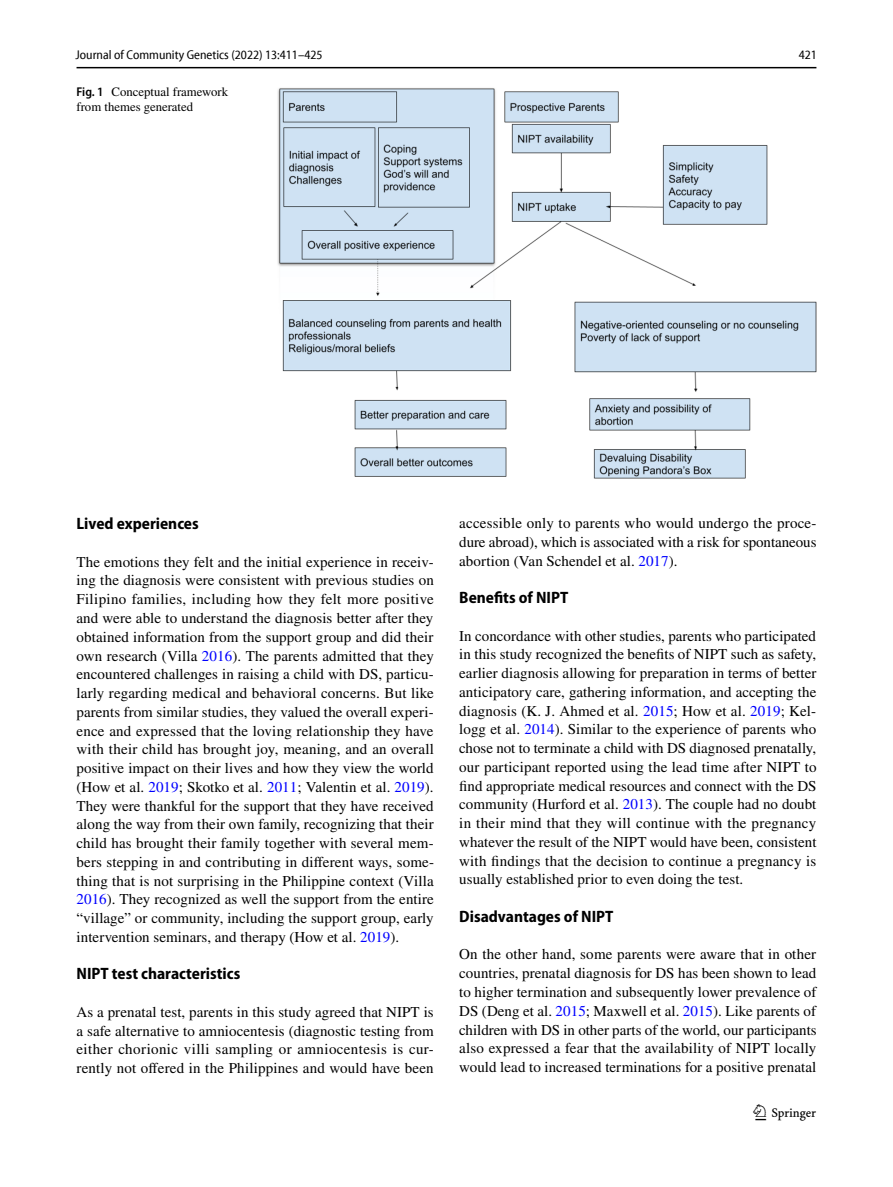
<style>
.page{position:relative;width:893px;height:1187px;background:#fff}
.page>*{position:absolute;margin:0;border:0;box-sizing:border-box;transform-origin:0 0}
.t1{font:22.5px "Springnew Regular 3";color:#000}
.t2{font:700 semi-condensed 16.5px "Myriad Pro";color:#000}
.t3{font:15px/18.8px "STIX";letter-spacing:.005em;color:#000;text-align:justify}
.t4{font:semi-condensed 12.75px "Myriad Pro Unic";color:#000}
.t5{font:12.75px/15px "STIX";color:#000}
.s1{font-family:"Myriad Pro";font-weight:600;font-stretch:semi-condensed}
.s2{color:#00f}
</style>
<div class="page">
<hr style="left:77px;top:67px;width:739px;height:1px;background:#000">
<img style="left:277px;top:88px;width:539px;height:390px">
<p class="t4" style="left:76px;top:50px;width:248px">Journal of Community Genetics (2022) 13:411–425</p>
<p class="t4" style="left:799px;top:50px;width:20px">421</p>
<p class="t5" style="left:77px;top:85px;width:153px"><span class="s1">Fig. 1</span> Conceptual framework from themes generated</p>
<p class="t2" style="left:77px;top:514px;width:124px">Lived experiences</p>
<p class="t3" style="left:77px;top:553px;width:359px">The emotions they felt and the initial experience in receiv&shy;ing the diagnosis were consistent with previous studies on Filipino families, including how they felt more positive and were able to understand the diagnosis better after they obtained information from the support group and did their own research (Villa <span class="s2">2016</span>). The parents admitted that they encountered challenges in raising a child with DS, particu&shy;larly regarding medical and behavioral concerns. But like parents from similar studies, they valued the overall experi&shy;ence and expressed that the loving relationship they have with their child has brought joy, meaning, and an overall positive impact on their lives and how they view the world (How et al. <span class="s2">2019</span>; Skotko et al. <span class="s2">2011</span>; Valentin et al. <span class="s2">2019</span>).<br>They were thankful for the support that they have received along the way from their own family, recognizing that their child has brought their family together with several mem&shy;bers stepping in and contributing in different ways, some&shy;thing that is not surprising in the Philippine context (Villa <span class="s2">2016</span>). They recognized as well the support from the entire “village” or community, including the support group, early intervention seminars, and therapy (How et al. <span class="s2">2019</span>).</p>
<p class="t2" style="left:77px;top:964px;width:165px">NIPT test characteristics</p>
<p class="t3" style="left:77px;top:1003px;width:359px">As a prenatal test, parents in this study agreed that NIPT is a safe alternative to amniocentesis (diagnostic testing from either chorionic villi sampling or amniocentesis is cur&shy;rently not offered in the Philippines and would have been</p>
<p class="t3" style="left:459px;top:514px;width:359px">accessible only to parents who would undergo the proce&shy;dure abroad), which is associated with a risk for spontaneous abortion (Van Schendel et al. <span class="s2">2017</span>).</p>
<p class="t2" style="left:459px;top:588px;width:111px">Benefits of NIPT</p>
<p class="t3" style="left:459px;top:627px;width:359px">In concordance with other studies, parents who participated in this study recognized the benefits of NIPT such as safety, earlier diagnosis allowing for preparation in terms of better anticipatory care, gathering information, and accepting the diagnosis (K. J. Ahmed et al. <span class="s2">2015</span>; How et al. <span class="s2">2019</span>; Kel&shy;logg et al. <span class="s2">2014</span>). Similar to the experience of parents who chose not to terminate a child with DS diagnosed prenatally, our participant reported using the lead time after NIPT to find appropriate medical resources and connect with the DS community (Hurford et al. <span class="s2">2013</span>). The couple had no doubt in their mind that they will continue with the pregnancy whatever the result of the NIPT would have been, consistent with findings that the decision to continue a pregnancy is usually established prior to even doing the test.</p>
<p class="t2" style="left:459px;top:907px;width:156px">Disadvantages of NIPT</p>
<p class="t3" style="left:459px;top:946px;width:359px">On the other hand, some parents were aware that in other countries, prenatal diagnosis for DS has been shown to lead to higher termination and subsequently lower prevalence of DS (Deng et al. <span class="s2">2015</span>; Maxwell et al. <span class="s2">2015</span>). Like parents of children with DS in other parts of the world, our participants also expressed a fear that the availability of NIPT locally would lead to increased terminations for a positive prenatal</p>
<h1 class="t1" style="left:755px;top:1104px;width:62px">1 3</h1>
</div>
